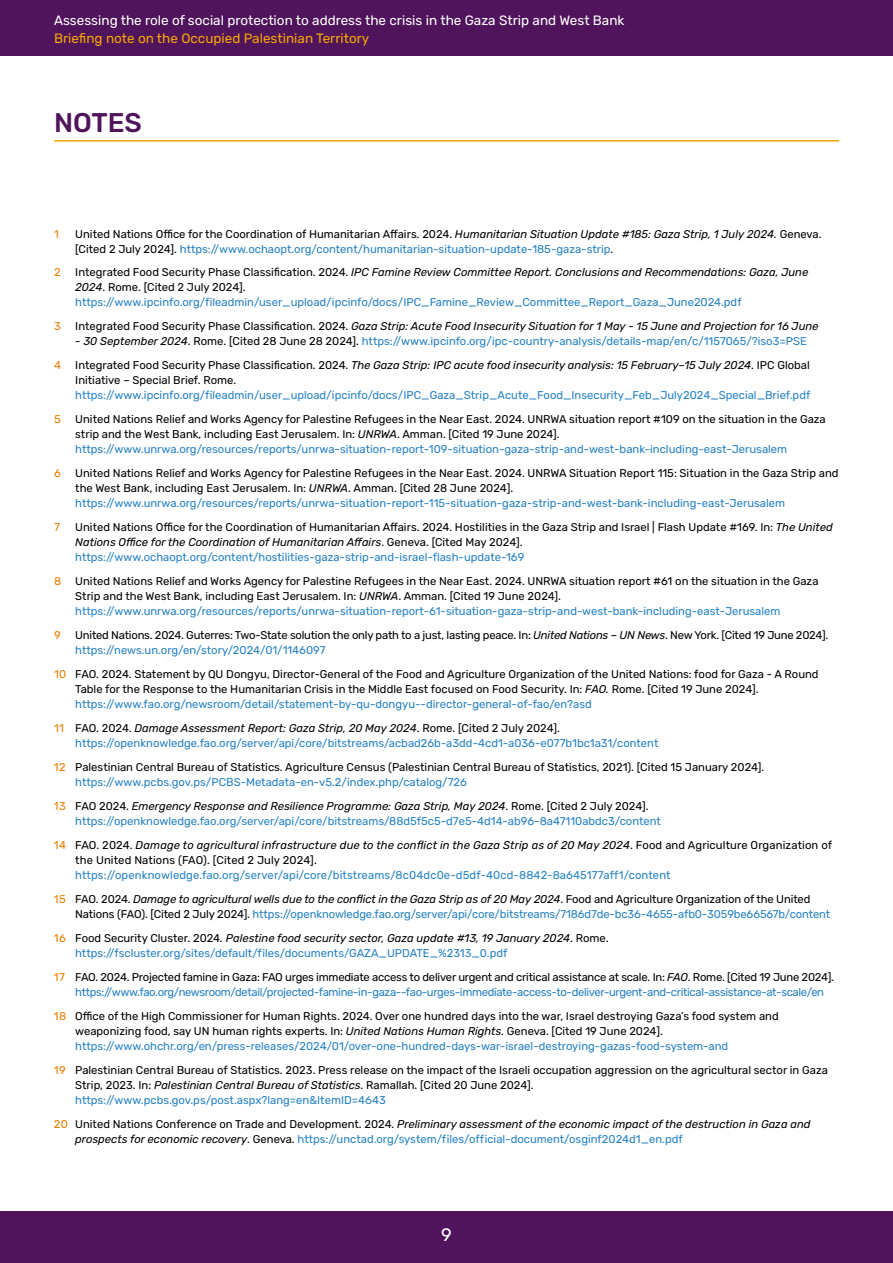
<style>
.page{position:relative;width:893px;height:1263px;background:#fff}
.page>*{position:absolute;margin:0;border:0;box-sizing:border-box;transform-origin:0 0}
.t1{font:500 27px "Rubik";color:#50145c}
.t2{font:18px "Rubik";color:#fff}
.t3{font:13.5px "Rubik";color:#fff}
.t4{font:13.5px "Rubik";color:#f7a600}
.t5{font:11.25px/15px "Rubik";color:#000}
.t6{font:11.25px/15px "Rubik";color:#2581c4}
.t7{font:11.25px/15px "Rubik";letter-spacing:-.02em;color:#000}
.t8{font:italic 11.25px/15px "Rubik";color:#000}
.t9{font:11.25px/24px "Rubik";letter-spacing:-.03em;color:#2581c4}
.t10{font:11.25px "Rubik";color:#ef7d00}
.s1{font-style:italic}
.s2{color:#2581c4}
.s3{color:#000}
.s4{font-style:italic;color:#000}
.s5{font-style:normal}
.s6{color:#ef7d00}
.s7{font-style:normal;color:#ef7d00}
.s8{font-style:normal;color:#2581c4}
</style>
<div class="page">
<div style="left:0;top:1212px;width:893px;height:51px;background:#50145c"></div>
<div style="left:0;top:0;width:893px;height:55px;background:#50145c"></div>
<hr style="left:54px;top:140px;width:785px;height:2px;background:#f7a600">
<p class="t3" style="left:54px;top:13px;width:572px">Assessing the role of social protection to address the crisis in the Gaza Strip and West Bank</p>
<p class="t4" style="left:54px;top:31px;width:317px">Briefing note on the Occupied Palestinian Territory</p>
<h1 class="t1" style="left:54px;top:107px;width:89px">NOTES</h1>
<p class="t10" style="left:54px;top:227px;width:6px">1</p>
<p class="t5" style="left:75px;top:226px;width:748px">United Nations Office for the Coordination of Humanitarian Affairs. 2024. <span class="s1">Humanitarian Situation Update #185: Gaza Strip, 1 July 2024.</span> Geneva. [Cited 2 July 2024]. <span class="s2">https://www.ochaopt.org/content/humanitarian-situation-update-185-gaza-strip</span>.</p>
<p class="t10" style="left:54px;top:266px;width:8px">2</p>
<p class="t6" style="left:75px;top:265px;width:734px"><span class="s3">Integrated Food Security Phase Classification. 2024.</span> <span class="s4">IPC Famine Review Committee Report. Conclusions and Recommendations: Gaza, June<br>2024</span><span class="s3">. Rome. [Cited 2 July 2024]. </span>https://www.ipcinfo.org/fileadmin/user_upload/ipcinfo/docs/IPC_Famine_Review_Committee_Report_Gaza_June2024.pdf</p>
<p class="t10" style="left:54px;top:319px;width:8px">3</p>
<p class="t8" style="left:75px;top:318px;width:745px"><span class="s5">Integrated Food Security Phase Classification. 2024.</span> Gaza Strip: Acute Food Insecurity Situation for 1 May - 15 June and Projection for 16 June</p>
<p class="t6" style="left:75px;top:333px;width:733px"><span class="s4">- 30 September 2024</span><span class="s3">. Rome. [Cited 28 June 28 2024].</span> https://www.ipcinfo.org/ipc-country-analysis/details-map/en/c/1157065/?iso3=PSE</p>
<p class="t10" style="left:54px;top:358px;width:8px">4</p>
<p class="t5" style="left:75px;top:357px;width:736px">Integrated Food Security Phase Classification. 2024. <span class="s1">The Gaza Strip: IPC acute food insecurity analysis: 15 February–15 July 2024</span>. IPC Global<br>Initiative – Special Brief. Rome.</p>
<p class="t6" style="left:75px;top:387px;width:737px">https://www.ipcinfo.org/fileadmin/user_upload/ipcinfo/docs/IPC_Gaza_Strip_Acute_Food_Insecurity_Feb_July2024_Special_Brief.pdf</p>
<p class="t10" style="left:54px;top:412px;width:8px">5</p>
<p class="t5" style="left:75px;top:411px;width:752px">United Nations Relief and Works Agency for Palestine Refugees in the Near East. 2024. UNRWA situation report #109 on the situation in the Gaza strip and the West Bank, including East Jerusalem. In: <span class="s1">UNRWA</span>. Amman. [Cited 19 June 2024]. <span class="s2">https://www.unrwa.org/resources/reports/unrwa-situation-report-109-situation-gaza-strip-and-west-bank-including-east-Jerusalem</span></p>
<p class="t10" style="left:54px;top:466px;width:8px">6</p>
<p class="t5" style="left:75px;top:465px;width:765px">United Nations Relief and Works Agency for Palestine Refugees in the Near East. 2024. UNRWA Situation Report 115: Situation in the Gaza Strip and the West Bank, including East Jerusalem. In: <span class="s1">UNRWA</span>. Amman. [Cited 28 June 2024]. <span class="s2">https://www.unrwa.org/resources/reports/unrwa-situation-report-115-situation-gaza-strip-and-west-bank-including-east-Jerusalem</span></p>
<p class="t10" style="left:54px;top:520px;width:7px">7</p>
<p class="t5" style="left:75px;top:519px;width:759px">United Nations Office for the Coordination of Humanitarian Affairs. 2024. Hostilities in the Gaza Strip and Israel | Flash Update #169. In: <span class="s1">The United<br>Nations Office for the Coordination of Humanitarian Affairs</span>. Geneva. [Cited May 2024]. <span class="s2">https://www.ochaopt.org/content/hostilities-gaza-strip-and-israel-flash-update-169</span></p>
<p class="t10" style="left:54px;top:574px;width:9px">8</p>
<p class="t5" style="left:75px;top:573px;width:745px">United Nations Relief and Works Agency for Palestine Refugees in the Near East. 2024. UNRWA situation report #61 on the situation in the Gaza<br>Strip and the West Bank, including East Jerusalem. In: <span class="s1">UNRWA</span>. Amman. [Cited 19 June 2024]. <span class="s2">https://www.unrwa.org/resources/reports/unrwa-situation-report-61-situation-gaza-strip-and-west-bank-including-east-Jerusalem</span></p>
<p class="t10" style="left:54px;top:628px;width:8px">9</p>
<p class="t7" style="left:75px;top:627px;width:754px">United Nations. 2024. Guterres: Two-State solution the only path to a just, lasting peace. In: <span class="s1">United Nations – UN News</span>. New York. [Cited 19 June 2024]. <span class="s2">https://news.un.org/en/story/2024/01/1146097</span></p>
<p class="t5" style="left:75px;top:666px;width:745px;text-indent:-21px"><span class="s6">10</span> FAO. 2024. Statement by QU Dongyu, Director-General of the Food and Agriculture Organization of the United Nations: food for Gaza - A Round<br>Table for the Response to the Humanitarian Crisis in the Middle East focused on Food Security. In: <span class="s1">FAO.</span> Rome. [Cited 19 June 2024]. <span class="s2">https://www.fao.org/newsroom/detail/statement-by-qu-dongyu--director-general-of-fao/en?asd</span></p>
<p class="t6" style="left:75px;top:720px;width:585px;text-indent:-21px"><span class="s6">11</span> <span class="s3">FAO. 2024.</span> <span class="s4">Damage Assessment Report: Gaza Strip, 20 May 2024</span><span class="s3">. Rome. [Cited 2 July 2024]. </span>https://openknowledge.fao.org/server/api/core/bitstreams/acbad26b-a3dd-4cd1-a036-e077b1bc1a31/content</p>
<p class="t5" style="left:75px;top:759px;width:691px;text-indent:-21px"><span class="s6">12</span> Palestinian Central Bureau of Statistics. Agriculture Census (Palestinian Central Bureau of Statistics, 2021). [Cited 15 January 2024]. <span class="s2">https://www.pcbs.gov.ps/PCBS-Metadata-en-v5.2/index.php/catalog/726</span></p>
<p class="t6" style="left:75px;top:798px;width:587px;text-indent:-21px"><span class="s6">13</span> <span class="s3">FAO 2024.</span> <span class="s4">Emergency Response and Resilience Programme: Gaza Strip, May 2024</span><span class="s3">. Rome. [Cited 2 July 2024]. </span>https://openknowledge.fao.org/server/api/core/bitstreams/88d5f5c5-d7e5-4d14-ab96-8a47110abdc3/content</p>
<p class="t5" style="left:75px;top:837px;width:758px;text-indent:-21px"><span class="s6">14</span> FAO. 2024. <span class="s1">Damage to agricultural infrastructure due to the conflict in the Gaza Strip as of 20 May 2024</span>. Food and Agriculture Organization of the United Nations (FAO). [Cited 2 July 2024].</p>
<p class="t6" style="left:54px;top:863px;width:758px;line-height:24px;text-indent:21px">https://openknowledge.fao.org/server/api/core/bitstreams/8c04dc0e-d5df-40cd-8842-8a645177aff1/content<br><span class="s6">15</span> <span class="s3">FAO. 2024.</span> <span class="s4">Damage to agricultural wells due to the conflict in the Gaza Strip as of 20 May 2024</span><span class="s3">. Food and Agriculture Organization of the United</span></p>
<p class="t6" style="left:54px;top:902px;width:778px;line-height:24px;text-indent:21px"><span class="s3">Nations (FAO). [Cited 2 July 2024].</span> https://openknowledge.fao.org/server/api/core/bitstreams/7186d7de-bc36-4655-afb0-3059be66567b/content<br><span class="s6">16</span> <span class="s3">Food Security Cluster. 2024</span><span class="s4">. Palestine food security sector, Gaza update #13, 19 January 2024</span><span class="s3">. Rome.</span></p>
<p class="t7" style="left:54px;top:941px;width:781px;line-height:24px;text-indent:21px"><span class="s2">https://fscluster.org/sites/default/files/documents/GAZA_UPDATE_%2313_0.pdf<br></span><span class="s6">17</span> FAO. 2024. Projected famine in Gaza: FAO urges immediate access to deliver urgent and critical assistance at scale. In: <span class="s1">FAO</span>. Rome. [Cited 19 June 2024].</p>
<p class="t9" style="left:54px;top:980px;width:772px;text-indent:21px">https://www.fao.org/newsroom/detail/projected-famine-in-gaza--fao-urges-immediate-access-to-deliver-urgent-and-critical-assistance-at-scale/en<br><span class="s6">18</span> <span class="s3">Office of the High Commissioner for Human Rights. 2024. Over one hundred days into the war, Israel destroying Gaza’s food system and</span></p>
<p class="t6" style="left:75px;top:1023px;width:655px"><span class="s3">weaponizing food, say UN human rights experts. In:</span> <span class="s4">United Nations Human Rights.</span> <span class="s3">Geneva. [Cited 19 June 2024]. </span>https://www.ohchr.org/en/press-releases/2024/01/over-one-hundred-days-war-israel-destroying-gazas-food-system-and</p>
<p class="t5" style="left:75px;top:1062px;width:754px;text-indent:-21px"><span class="s6">19</span> Palestinian Central Bureau of Statistics. 2023. Press release on the impact of the Israeli occupation aggression on the agricultural sector in Gaza<br>Strip, 2023. In: <span class="s1">Palestinian Central Bureau of Statistics</span>. Ramallah. [Cited 20 June 2024]. <span class="s2">https://www.pcbs.gov.ps/post.aspx?lang=en&amp;ItemID=4643</span></p>
<p class="t8" style="left:75px;top:1116px;width:737px;text-indent:-21px"><span class="s7">20</span> <span class="s5">United Nations Conference on Trade and Development. 2024.</span> Preliminary assessment of the economic impact of the destruction in Gaza and prospects for economic recovery<span class="s5">. Geneva.</span> <span class="s8">https://unctad.org/system/files/official-document/osginf2024d1_en.pdf</span></p>
<h2 class="t2" style="left:441px;top:1225px;width:12px">9</h2>
</div>
